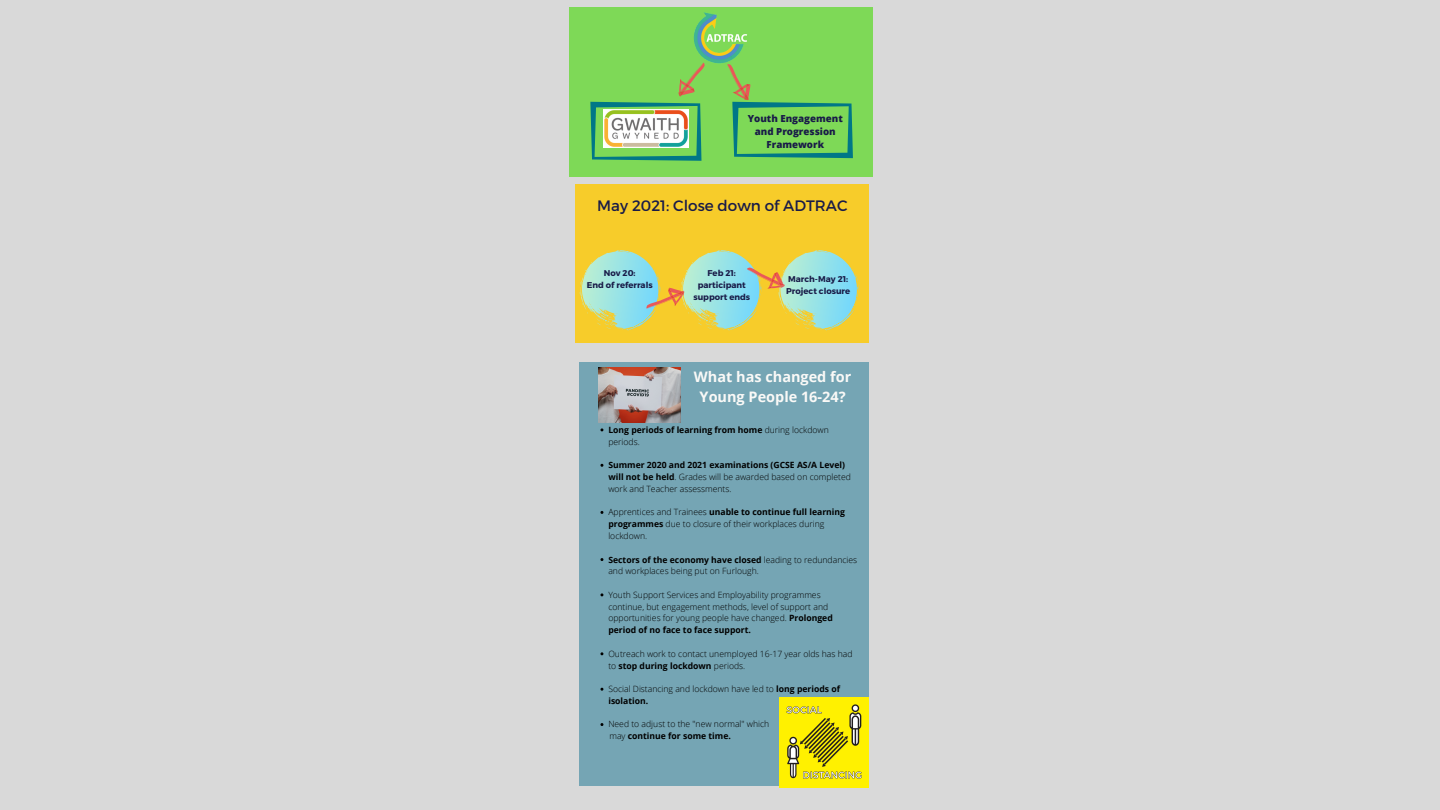
<style>
.page{position:relative;width:1440px;height:810px;background:#d9d9d9}
.page>*{position:absolute;margin:0;border:0;box-sizing:border-box;transform-origin:0 0}
.t1{font:15.1px "Montserrat";color:#191b48}
.t2{font:700 14.5px/20px "Open Sans";color:#faf9f7;text-align:center}
.t3{font:800 9.7px/13.1px "Open Sans";color:#191b48;text-align:center}
.t4{font:300 8.6px/11.8px "Open Sans";color:#000}
.t5{font:700 8.6px/11.8px "Open Sans";color:#000}
.t6{font:700 8.4px/11.8px "Montserrat";color:#191b48;text-align:center}
.s1{font-weight:300}
.s2{font-weight:700}
</style>
<div class="page">
<div style="left:569px;top:7px;width:304px;height:170px;background:#7ed957"></div>
<svg style="left:732px;top:87px;width:121px;height:71px"></svg>
<svg style="left:590px;top:76px;width:112px;height:85px"></svg>
<div style="left:575px;top:185px;width:294px;height:158px;background:#f7cc2a"></div>
<svg style="left:580px;top:250px;width:279px;height:81px"></svg>
<div style="left:580px;top:363px;width:289px;height:423px;background:#75a5b4"></div>
<img style="left:599px;top:368px;width:82px;height:55px">
<img style="left:779px;top:698px;width:90px;height:89px">
<img style="left:692px;top:12px;width:59px;height:75px">
<p class="t3" style="left:748px;top:112px;width:96px">Youth Engagement and Progression<br>Framework</p>
<p class="t1" style="left:597px;top:196px;width:252px">May 2021: Close down of ADTRAC</p>
<p class="t6" style="left:604px;top:267px;width:33px">Nov 20:</p>
<p class="t6" style="left:587px;top:279px;width:67px">End of referrals</p>
<p class="t6" style="left:708px;top:267px;width:30px">Feb 21:</p>
<p class="t6" style="left:693px;top:279px;width:58px">participant support ends</p>
<p class="t6" style="left:788px;top:273px;width:61px">March-May 21:</p>
<p class="t6" style="left:786px;top:285px;width:66px">Project closure</p>
<p class="t2" style="left:694px;top:366px;width:159px">What has changed for<br>Young People 16-24?</p>
<p class="t5" style="left:608px;top:424px;width:222px">Long periods of learning from home <span class="s1">during lockdown periods.</span></p>
<p class="t4" style="left:608px;top:459px;width:244px"><span class="s2">Summer 2020 and 2021 examinations (GCSE AS/A Level) will not be held</span>. Grades will be awarded based on completed work and Teacher assessments.</p>
<p class="t4" style="left:608px;top:506px;width:238px">Apprentices and Trainees <span class="s2">unable to continue full learning programmes</span> due to closure of their workplaces during lockdown.</p>
<p class="t4" style="left:608px;top:553px;width:250px"><span class="s2">Sectors of the economy have closed</span> leading to redundancies and workplaces being put on Furlough.</p>
<p class="t4" style="left:608px;top:589px;width:226px">Youth Support Services and Employability programmes continue, but engagement methods, level of support and opportunities for young people have changed. <span class="s2">Prolonged period of no face to face support.</span></p>
<p class="t4" style="left:608px;top:648px;width:246px">Outreach work to contact unemployed 16-17 year olds has had to <span class="s2">stop during lockdown</span> periods.</p>
<p class="t4" style="left:608px;top:683px;width:233px">Social Distancing and lockdown have led to <span class="s2">long periods of isolation.</span></p>
<p class="t4" style="left:608px;top:718px;width:162px">Need to adjust to the "new normal" which</p>
<p class="t5" style="left:609px;top:730px;width:123px"><span class="s1">may</span> continue for some time.</p>
</div>
